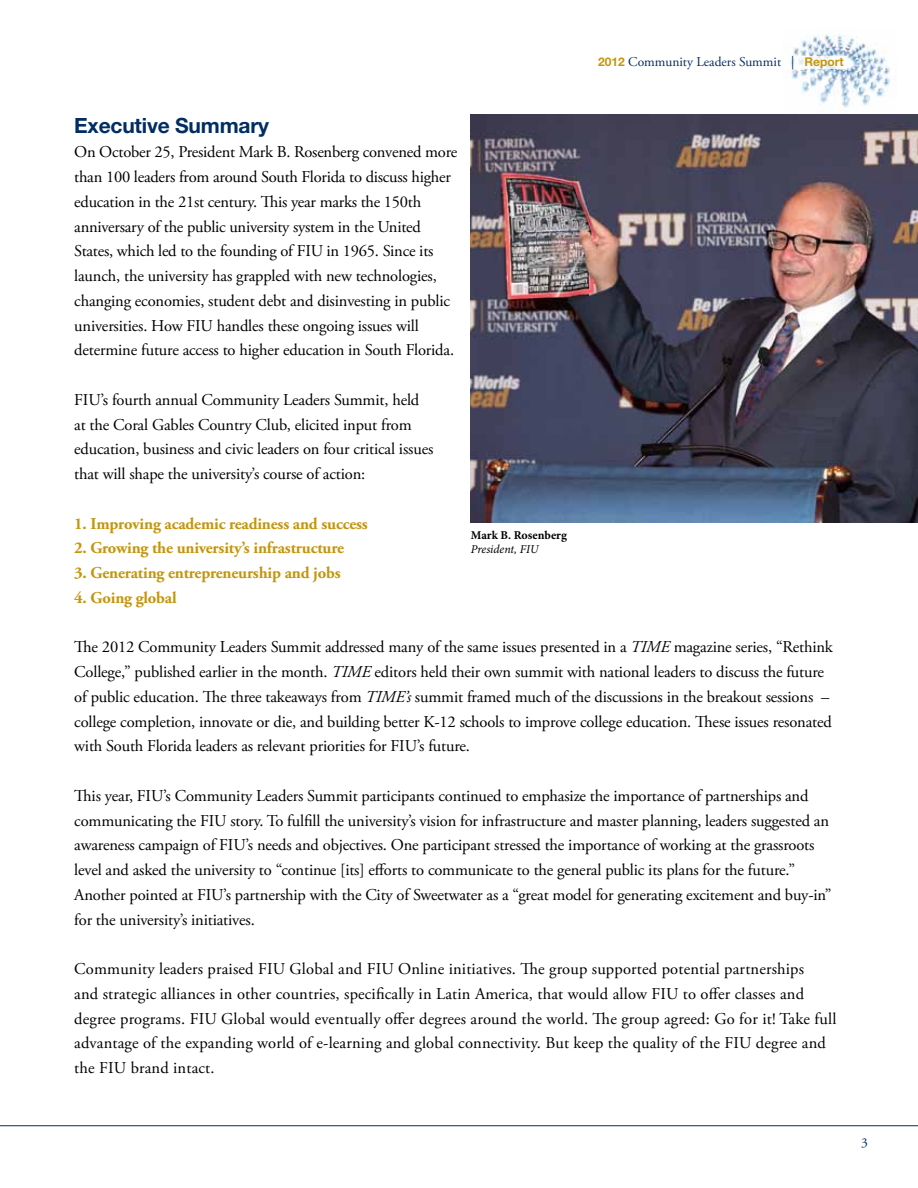
<style>
.page{position:relative;width:918px;height:1188px;background:#fff}
.page>*{position:absolute;margin:0;border:0;box-sizing:border-box;transform-origin:0 0}
.t1{font:700 21px "Helvetica Neue LT Std";letter-spacing:-.01em;color:#002d62}
.t2{font:16.5px/24.8px "Adobe Garamond Pro";letter-spacing:-.01em;color:#000}
.t3{font:16.5px/24.8px "Adobe Garamond Pro";letter-spacing:.01em;color:#000}
.t4{font:700 16.5px "Adobe Garamond Pro";letter-spacing:-.01em;color:#c4960c}
.t5{font:13.5px "Adobe Garamond Pro";color:#002d62}
.t6{font:700 12px "Minion Pro";letter-spacing:-.005em;color:#000}
.t7{font:italic 12px "Minion Pro";letter-spacing:-.005em;color:#000}
.s1{font-family:"Helvetica Neue LT Std";font-weight:700;font-size:12px;color:#c4960c}
.s2{font-style:italic}
</style>
<div class="page">
<img style="left:788px;top:34px;width:108px;height:79px">
<div style="left:567px;top:56px;width:279px;height:13px;background:#fff"></div>
<hr style="left:0;top:1125px;width:918px;height:1px;background:#002d62">
<img style="left:471px;top:115px;width:447px;height:408px">
<p class="t5" style="left:598px;top:54px;width:247px"><span class="s1">2012</span> Community Leaders Summit | <span class="s1">Report</span></p>
<p class="t1" style="left:74px;top:112px;width:196px">Executive Summary</p>
<p class="t2" style="left:74px;top:140px;width:385px">On October 25, President Mark B. Rosenberg convened more than 100 leaders from around South Florida to discuss higher education in the 21st century. This year marks the 150th anniversary of the public university system in the United States, which led to the founding of FIU in 1965. Since its launch, the university has grappled with new technologies, changing economies, student debt and disinvesting in public universities. How FIU handles these ongoing issues will determine future access to higher education in South Florida.</p>
<p class="t2" style="left:74px;top:388px;width:361px">FIU’s fourth annual Community Leaders Summit, held at the Coral Gables Country Club, elicited input from education, business and civic leaders on four critical issues that will shape the university’s course of action:</p>
<p class="t4" style="left:74px;top:514px;width:295px">1. Improving academic readiness and success</p>
<p class="t4" style="left:74px;top:539px;width:271px">2. Growing the university’s infrastructure</p>
<p class="t4" style="left:74px;top:563px;width:268px">3. Generating entrepreneurship and jobs</p>
<p class="t4" style="left:74px;top:588px;width:104px">4. Going global</p>
<p class="t2" style="left:74px;top:635px;width:760px">The 2012 Community Leaders Summit addressed many of the same issues presented in a <span class="s2">TIME</span> magazine series, “Rethink College,” published earlier in the month. <span class="s2">TIME</span> editors held their own summit with national leaders to discuss the future of public education. The three takeaways from <span class="s2">TIME’s</span> summit framed much of the discussions in the breakout sessions – college completion, innovate or die, and building better K-12 schools to improve college education. These issues resonated with South Florida leaders as relevant priorities for FIU’s future.</p>
<p class="t2" style="left:74px;top:784px;width:759px">This year, FIU’s Community Leaders Summit participants continued to emphasize the importance of partnerships and communicating the FIU story. To fulfill the university’s vision for infrastructure and master planning, leaders suggested an awareness campaign of FIU’s needs and objectives. One participant stressed the importance of working at the grassroots level and asked the university to “continue [its] efforts to communicate to the general public its plans for the future.” Another pointed at FIU’s partnership with the City of Sweetwater as a “great model for generating excitement and buy-in” for the university’s initiatives.</p>
<p class="t3" style="left:74px;top:957px;width:764px">Community leaders praised FIU Global and FIU Online initiatives. The group supported potential partnerships<br>and strategic alliances in other countries, specifically in Latin America, that would allow FIU to offer classes and degree programs. FIU Global would eventually offer degrees around the world. The group agreed: Go for it! Take full advantage of the expanding world of e-learning and global connectivity. But keep the quality of the FIU degree and the FIU brand intact.</p>
<p class="t6" style="left:471px;top:526px;width:98px">Mark B. Rosenberg</p>
<p class="t7" style="left:471px;top:541px;width:69px">President, FIU</p>
<p class="t5" style="left:861px;top:1134px;width:8px">3</p>
</div>
